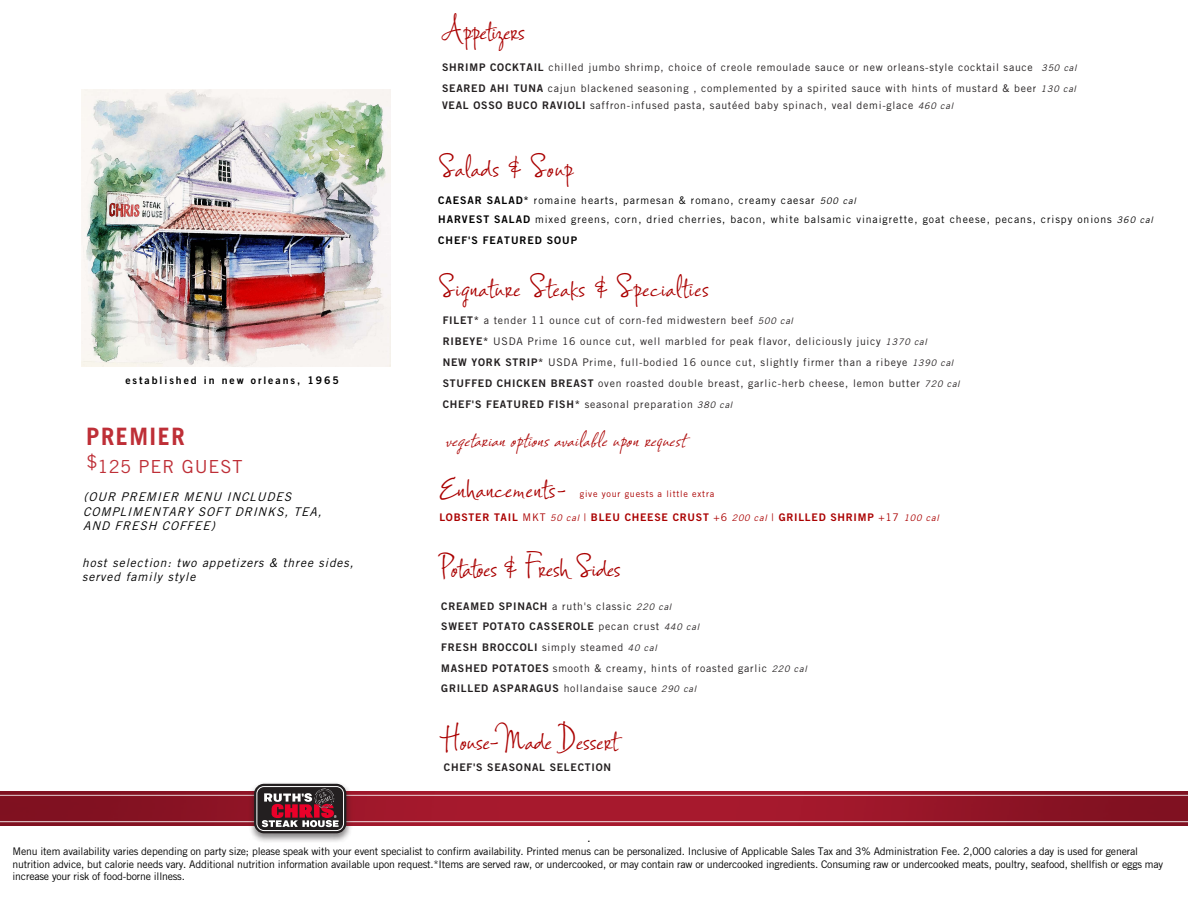
<style>
.page{position:relative;width:1188px;height:918px;background:#fff}
.page>*{position:absolute;margin:0;border:0;box-sizing:border-box;transform-origin:0 0}
.t1{font:37.5px "Ruths Hand";letter-spacing:.02em;color:#a00}
.t2{font:37.5px "Ruths Hand";color:#a00}
.t3{font:37.5px "Ruths Hand";letter-spacing:-.005em;color:#a00}
.t4{font:italic 27px "Ruths Hand";color:#a00}
.t5{font:700 24px "Trade Gothic LT Std";letter-spacing:.065em;color:#be2f37}
.t6{font:18px "Trade Gothic LT Std";letter-spacing:.05em;color:#be2f37}
.t7{font:italic 12px/14.4px "Trade Gothic LT Std";color:#000}
.t8{font:italic 12px/14.4px "Trade Gothic LT Std";letter-spacing:.075em;color:#000}
.t9{font:12px "Trade Gothic LT Std";color:#000}
.t10{font:10.5px/21.1px "Trade Gothic LT Std";letter-spacing:.07em;color:#231f20}
.t11{font:10.5px/12.6px "Trade Gothic LT Std";letter-spacing:-.015em;color:#000}
.t12{font:10.5px/20.7px "Trade Gothic LT Std Bd 2";letter-spacing:.07em;color:#231f20}
.t13{font:10.5px/19px "Trade Gothic LT Std";letter-spacing:.09em;color:#000}
.t14{font:10.5px "Trade Gothic LT Std Bd 2";letter-spacing:.07em;color:#a00}
.t15{font:10.5px "Trade Gothic LT Std Bd 2";letter-spacing:.185em;color:#000}
.t16{font:10.5px "Trade Gothic LT Std Bd 2";letter-spacing:.09em;color:#000}
.t17{font:9px "Trade Gothic LT Std";letter-spacing:.08em;color:#a00}
.s1{font-family:"Trade Gothic LT Std Bd 2"}
.s2{font-style:italic;font-size:9px}
.s3{font-family:"Trade Gothic LT Std"}
.s4{font-family:"Trade Gothic LT Std";font-style:italic;font-size:9px}
</style>
<div class="page">
<img style="left:0;top:792px;width:1188px;height:33px">
<hr style="left:0;top:821px;width:1188px;height:1px;background:#fff">
<hr style="left:0;top:795px;width:1188px;height:1px;background:#fff">
<div style="left:248px;top:781px;width:105px;height:62px;background:#231f20;opacity:.55"></div>
<svg style="left:254px;top:784px;width:92px;height:49px"></svg>
<svg style="left:256px;top:786px;width:88px;height:45px;background:#704950"></svg>
<img style="left:81px;top:90px;width:309px;height:277px">
<p class="t15" style="left:125px;top:374px;width:215px">established in new orleans, 1965</p>
<h3 class="t5" style="left:86px;top:422px;width:100px">PREMIER</h3>
<h3 class="t6" style="left:87px;top:455px;width:157px">$125 PER GUEST</h3>
<p class="t7" style="left:83px;top:490px;width:243px">(OUR PREMIER MENU INCLUDES<br>COMPLIMENTARY SOFT DRINKS, TEA,<br>AND FRESH COFFEE)</p>
<p class="t8" style="left:82px;top:555px;width:273px">host selection: two appetizers &amp; three sides, served family style</p>
<h1 class="t3" style="left:442px;top:8px;width:84px">Appetizers</h1>
<p class="t10" style="left:442px;top:57px;width:636px;line-height:20.7px"><span class="s1">SHRIMP COCKTAIL</span> chilled jumbo shrimp, choice of creole remoulade sauce or new orleans-style cocktail sauce <span class="s2">350 cal<br></span><span class="s1">SEARED AHI TUNA</span> cajun blackened seasoning , complemented by a spirited sauce with hints of mustard &amp; beer <span class="s2">130 cal</span></p>
<p class="t10" style="left:442px;top:95px;width:513px"><span class="s1">VEAL OSSO BUCO RAVIOLI</span> saffron-infused pasta, sautéed baby spinach, veal demi-glace <span class="s2">460 cal</span></p>
<h1 class="t1" style="left:438px;top:144px;width:137px">Salads &amp; Soup</h1>
<p class="t13" style="left:438px;top:191px;width:716px"><span class="s1">CAESAR SALAD*</span> romaine hearts, parmesan &amp; romano, creamy caesar <span class="s2">500 cal<br></span><span class="s1">HARVEST SALAD</span> mixed greens, corn, dried cherries, bacon, white balsamic vinaigrette, goat cheese, pecans, crispy onions <span class="s2">360 cal</span></p>
<p class="t16" style="left:438px;top:235px;width:140px">CHEF'S FEATURED SOUP</p>
<h1 class="t1" style="left:438px;top:264px;width:272px">Signature Steaks &amp; Specialties</h1>
<p class="t10" style="left:443px;top:309px;width:519px"><span class="s1">FILET*</span> a tender 11 ounce cut of corn-fed midwestern beef <span class="s2">500 cal<br></span><span class="s1">RIBEYE*</span> USDA Prime 16 ounce cut, well marbled for peak flavor, deliciously juicy <span class="s2">1370 cal<br></span><span class="s1">NEW YORK STRIP*</span> USDA Prime, full-bodied 16 ounce cut, slightly firmer than a ribeye <span class="s2">1390 cal </span><span class="s1">STUFFED CHICKEN BREAST</span> oven roasted double breast, garlic-herb cheese, lemon butter <span class="s2">720 cal</span></p>
<p class="t12" style="left:443px;top:394px;width:291px">CHEF'S FEATURED FISH* <span class="s3">seasonal preparation</span> <span class="s4">380 cal</span></p>
<h2 class="t4" style="left:446px;top:423px;width:245px">vegetarian optionsavailable uponrequest</h2>
<h1 class="t1" style="left:439px;top:465px;width:129px">Enhancements-</h1>
<p class="t17" style="left:580px;top:488px;width:136px">give your guests a little extra</p>
<p class="t14" style="left:439px;top:511px;width:501px">LOBSTER TAIL <span class="s3">MKT</span> <span class="s4">50 cal</span> <span class="s3">|</span> BLEU CHEESE CRUST <span class="s3">+6</span> <span class="s4">200 cal</span> <span class="s3">|</span> GRILLED SHRIMP <span class="s3">+17</span> <span class="s4">100 cal</span></p>
<h1 class="t2" style="left:438px;top:544px;width:184px">Potatoes &amp; Fresh Sides</h1>
<p class="t12" style="left:441px;top:596px;width:259px">CREAMED SPINACH <span class="s3">a ruth's classic</span> <span class="s4">220 cal<br></span>SWEET POTATO CASSEROLE <span class="s3">pecan crust</span> <span class="s4">440 cal<br></span>FRESH BROCCOLI <span class="s3">simply steamed</span> <span class="s4">40 cal</span></p>
<p class="t10" style="left:441px;top:658px;width:367px"><span class="s1">MASHED POTATOES</span> smooth &amp; creamy, hints of roasted garlic <span class="s2">220 cal</span></p>
<p class="t12" style="left:441px;top:678px;width:257px">GRILLED ASPARAGUS <span class="s3">hollandaise sauce</span> <span class="s4">290 cal</span></p>
<h1 class="t1" style="left:440px;top:718px;width:179px">House-Made Dessert</h1>
<p class="t12" style="left:444px;top:757px;width:169px">CHEF'S SEASONAL SELECTION</p>
<p class="t9" style="left:587px;top:830px;width:5px">.</p>
<p class="t11" style="left:13px;top:845px;width:1152px">Menu item availability varies depending on party size; please speak with your event specialist to confirm availability. Printed menus can be personalized. Inclusive of Applicable Sales Tax and 3% Administration Fee. 2,000 calories a day is used for general nutrition advice, but calorie needs vary. Additional nutrition information available upon request.*Items are served raw, or undercooked, or may contain raw or undercooked ingredients. Consuming raw or undercooked meats, poultry, seafood, shellfish or eggs may increase your risk of food-borne illness.</p>
</div>
